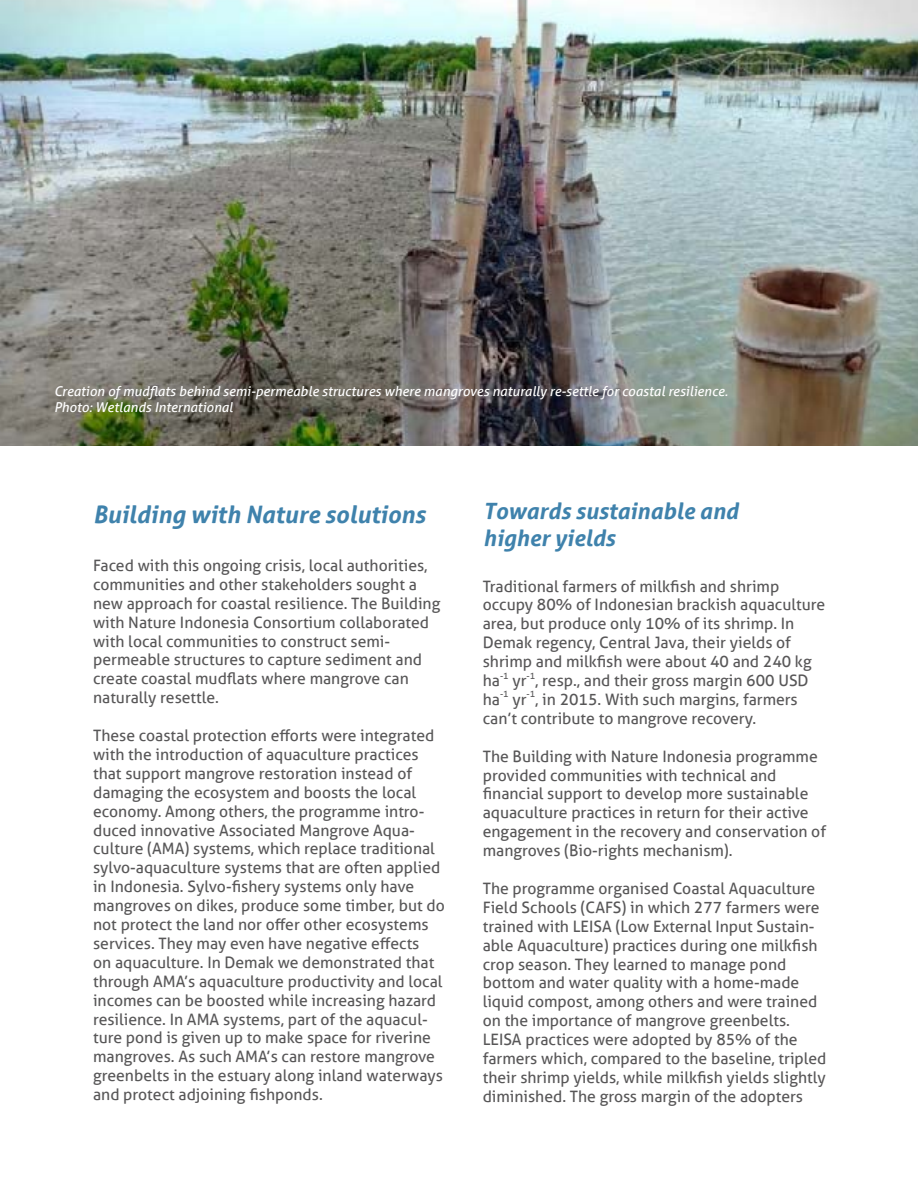
<style>
.page{position:relative;width:918px;height:1188px;background:#fff}
.page>*{position:absolute;margin:0;border:0;box-sizing:border-box;transform-origin:0 0}
.t1{font:italic 700 24px "Aller";color:#3f82ac}
.t2{font:italic 700 22.5px/27px "Aller";color:#3f82ac}
.t3{font:15.75px/18.9px "Aller";color:#585758}
.t4{font:italic 13.5px/16.2px "Aller";color:#fff}
.t5{font:9px "Aller";color:#585758}
</style>
<div class="page">
<img style="left:0;top:0;width:918px;height:446px">
<p class="t4" style="left:54px;top:383px;width:675px">Creation of mudflats behind semi-permeable structures where mangroves naturally re-settle for coastal resilience.<br>Photo: Wetlands International</p>
<h1 class="t1" style="left:93px;top:500px;width:334px">Building with Nature solutions</h1>
<p class="t3" style="left:93px;top:556px;width:349px">Faced with this ongoing crisis, local authorities, communities and other stakeholders sought a new approach for coastal resilience. The Building with Nature Indonesia Consortium collaborated with local communities to construct semi&shy;permeable structures to capture sediment and create coastal mudflats where mangrove can naturally resettle.</p>
<p class="t3" style="left:93px;top:726px;width:353px">These coastal protection efforts were integrated with the introduction of aquaculture practices that support mangrove restoration instead of damaging the ecosystem and boosts the local economy. Among others, the programme intro&shy;duced innovative Associated Mangrove Aqua&shy;culture (AMA) systems, which replace traditional sylvo-aquaculture systems that are often applied in Indonesia. Sylvo-fishery systems only have mangroves on dikes, produce some timber, but do not protect the land nor offer other ecosystems services. They may even have negative effects<br>on aquaculture. In Demak we demonstrated that through AMA’s aquaculture productivity and local incomes can be boosted while increasing hazard resilience. In AMA systems, part of the aquacul&shy;ture pond is given up to make space for riverine mangroves. As such AMA’s can restore mangrove greenbelts in the estuary along inland waterways and protect adjoining fishponds.</p>
<h2 class="t2" style="left:483px;top:497px;width:257px">Towards sustainable and higher yields</h2>
<p class="t3" style="left:483px;top:576px;width:344px">Traditional farmers of milkfish and shrimp occupy 80% of Indonesian brackish aquaculture area, but produce only 10% of its shrimp. In Demak regency, Central Java, their yields of shrimp and milkfish were about 40 and 240 kg ha</p>
<p class="t5" style="left:500px;top:670px;width:10px">-1</p>
<p class="t5" style="left:527px;top:670px;width:10px">-1</p>
<p class="t3" style="left:535px;top:671px;width:275px">, resp., and their gross margin 600 USD</p>
<p class="t3" style="left:512px;top:671px;width:16px">yr</p>
<p class="t3" style="left:483px;top:690px;width:19px">ha</p>
<p class="t5" style="left:500px;top:689px;width:10px">-1</p>
<p class="t5" style="left:527px;top:689px;width:10px">-1</p>
<p class="t3" style="left:483px;top:690px;width:317px;text-indent:52px">, in 2015. With such margins, farmers can’t contribute to mangrove recovery.</p>
<p class="t3" style="left:483px;top:747px;width:345px">The Building with Nature Indonesia programme provided communities with technical and financial support to develop more sustainable aquaculture practices in return for their active engagement in the recovery and conservation of mangroves (Bio-rights mechanism).</p>
<p class="t3" style="left:483px;top:879px;width:345px">The programme organised Coastal Aquaculture Field Schools (CAFS) in which 277 farmers were trained with LEISA (Low External Input Sustain&shy;able Aquaculture) practices during one milkfish crop season. They learned to manage pond bottom and water quality with a home-made liquid compost, among others and were trained on the importance of mangrove greenbelts.<br>LEISA practices were adopted by 85% of the farmers which, compared to the baseline, tripled their shrimp yields, while milkfish yields slightly diminished. The gross margin of the adopters</p>
<p class="t3" style="left:512px;top:690px;width:16px">yr</p>
</div>
